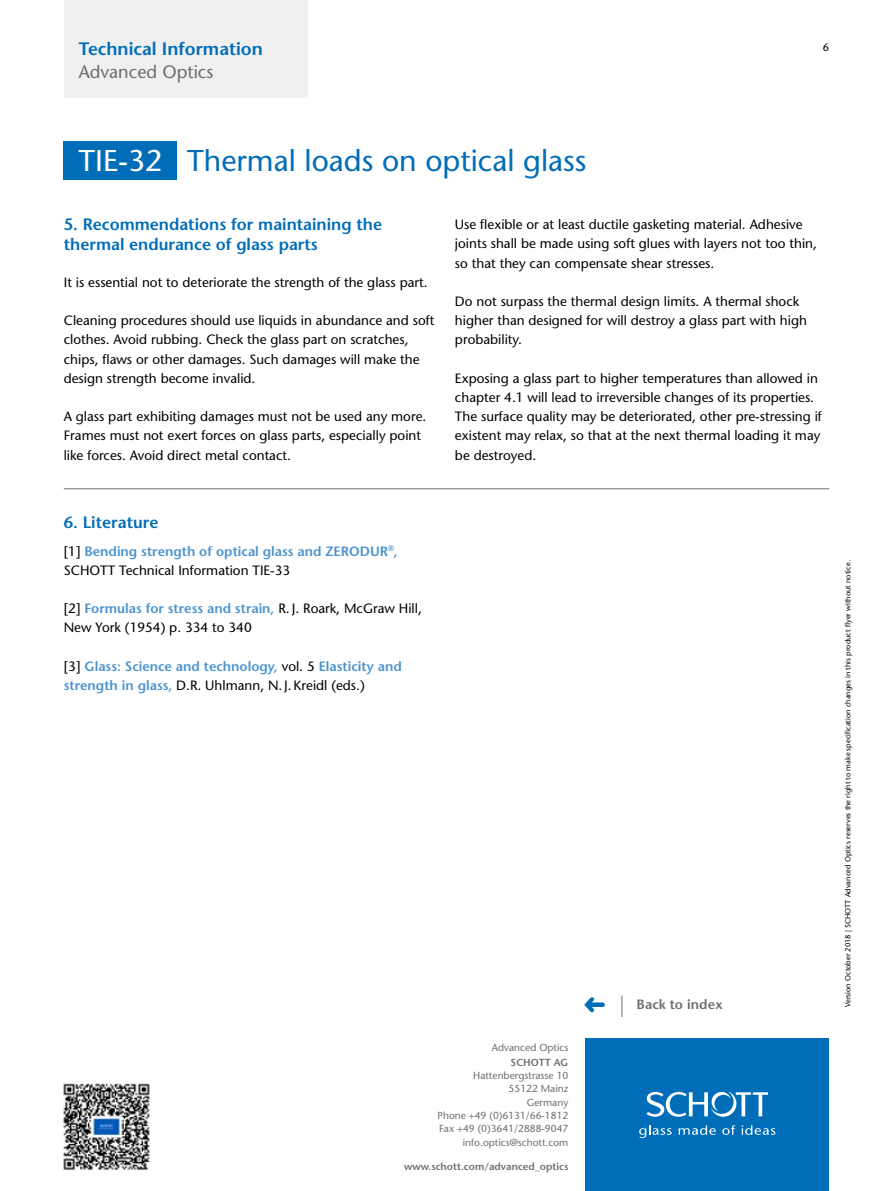
<style>
.page{position:relative;width:893px;height:1191px;background:#fff}
.page>*{position:absolute;margin:0;border:0;box-sizing:border-box;transform-origin:0 0}
.t1{font:500 30px "Stone Sans Std";color:#006db8}
.t2{font:600 18px "Stone Sans Std";color:#006db8}
.t3{font:500 18px "Stone Sans Std";color:#6f6f6e}
.t4{font:600 16.5px/20.7px "Stone Sans Std";color:#006db8}
.t5{font:500 13.5px/19.2px "Stone Sans Std";color:#000}
.t6{font:600 13.5px/19.2px "Stone Sans Std";color:#4b93cf}
.t7{font:600 13.5px "Stone Sans Std";letter-spacing:.01em;color:#6f6f6e}
.t8{font:500 10.8px "Stone Sans Std";color:#000}
.t9{font:500 10.2px/13.4px "Stone Sans Std";color:#6f6f6e;text-align:right}
.t10{font:600 10.2px "Stone Sans Std";color:#6f6f6e}
.t11{font:500 7.5px "Stone Sans Std";color:#000}
.s1{color:#fff}
.s2{font-weight:500;color:#000}
.s3{font-weight:600;color:#4b93cf}
</style>
<div class="page">
<div style="left:585px;top:1038px;width:244px;height:153px;background:#006db8"></div>
<svg style="left:639px;top:1125px;width:33px;height:13px"></svg>
<svg style="left:679px;top:1125px;width:37px;height:9px"></svg>
<svg style="left:722px;top:1125px;width:13px;height:9px"></svg>
<svg style="left:742px;top:1125px;width:33px;height:9px"></svg>
<svg style="left:647px;top:1091px;width:121px;height:25px"></svg>
<div style="left:64px;top:0;width:244px;height:98px;background:#f0f0f0"></div>
<div style="left:64px;top:142px;width:113px;height:38px;background:#006db8"></div>
<svg style="left:621px;top:995px;width:1px;height:22px"></svg>
<img style="left:63px;top:1083px;width:87px;height:87px">
<hr style="left:64px;top:488px;width:765px;height:1px;background:#6f6f6e">
<h2 class="t2" style="left:79px;top:38px;width:186px">Technical Information</h2>
<p class="t8" style="left:823px;top:40px;width:8px">6</p>
<h2 class="t3" style="left:79px;top:61px;width:136px">Advanced Optics</h2>
<h1 class="t1" style="left:78px;top:143px;width:509px"><span class="s1">TIE-32</span> Thermal loads on optical glass</h1>
<p class="t4" style="left:64px;top:214px;width:320px">5. Recommendations for maintaining the thermal endurance of glass parts</p>
<p class="t5" style="left:64px;top:272px;width:365px">It is essential not to deteriorate the strength of the glass part.</p>
<p class="t5" style="left:64px;top:311px;width:372px">Cleaning procedures should use liquids in abundance and soft clothes. Avoid rubbing. Check the glass part on scratches, chips, flaws or other damages. Such damages will make the design strength become invalid.</p>
<p class="t5" style="left:64px;top:407px;width:364px">A glass part exhibiting damages must not be used any more.<br>Frames must not exert forces on glass parts, especially point like forces. Avoid direct metal contact.</p>
<p class="t5" style="left:455px;top:215px;width:363px">Use flexible or at least ductile gasketing material. Adhesive joints shall be made using soft glues with layers not too thin, so that they can compensate shear stresses.</p>
<p class="t5" style="left:455px;top:292px;width:353px">Do not surpass the thermal design limits. A thermal shock higher than designed for will destroy a glass part with high probability.</p>
<p class="t5" style="left:455px;top:368px;width:368px">Exposing a glass part to higher temperatures than allowed in chapter 4.1 will lead to irreversible changes of its properties.<br>The surface quality may be deteriorated, other pre-stressing if existent may relax, so that at the next thermal loading it may be destroyed.</p>
<p class="t4" style="left:64px;top:512px;width:96px">6. Literature</p>
<p class="t6" style="left:64px;top:541px;width:336px"><span class="s2">[1]</span> Bending strength of optical glass and ZERODUR<sup>®</sup>,<br><span class="s2">SCHOTT Technical Information TIE-33</span></p>
<p class="t5" style="left:64px;top:599px;width:360px">[2] <span class="s3">Formulas for stress and strain,</span> R. J. Roark, McGraw Hill,<br>New York (1954) p. 334 to 340</p>
<p class="t6" style="left:64px;top:656px;width:339px"><span class="s2">[3]</span> Glass: Science and technology, <span class="s2">vol. 5</span> Elasticity and strength in glass, <span class="s2">D.R. Uhlmann, N.J.Kreidl (eds.)</span></p>
<p class="t7" style="left:636px;top:995px;width:88px">Back to index</p>
<p class="t9" style="left:492px;top:1041px;width:78px">Advanced Optics</p>
<p class="t10" style="left:511px;top:1055px;width:59px">SCHOTT AG</p>
<p class="t9" style="left:438px;top:1068px;width:132px">Hattenbergstrasse 10<br>55122 Mainz<br>Germany<br>Phone +49 (0)6131/66-1812<br>Fax +49 (0)3641/2888-9047 info.optics@schott.com</p>
<p class="t10" style="left:404px;top:1160px;width:166px">www.schott.com/advanced_optics</p>
<p class="t11" style="left:843px;top:1007px;width:448px;rotate:-90deg">Version October 2018 | SCHOTT Advanced Optics reserves the right to make specification changes in this product flyer without notice.</p>
</div>
